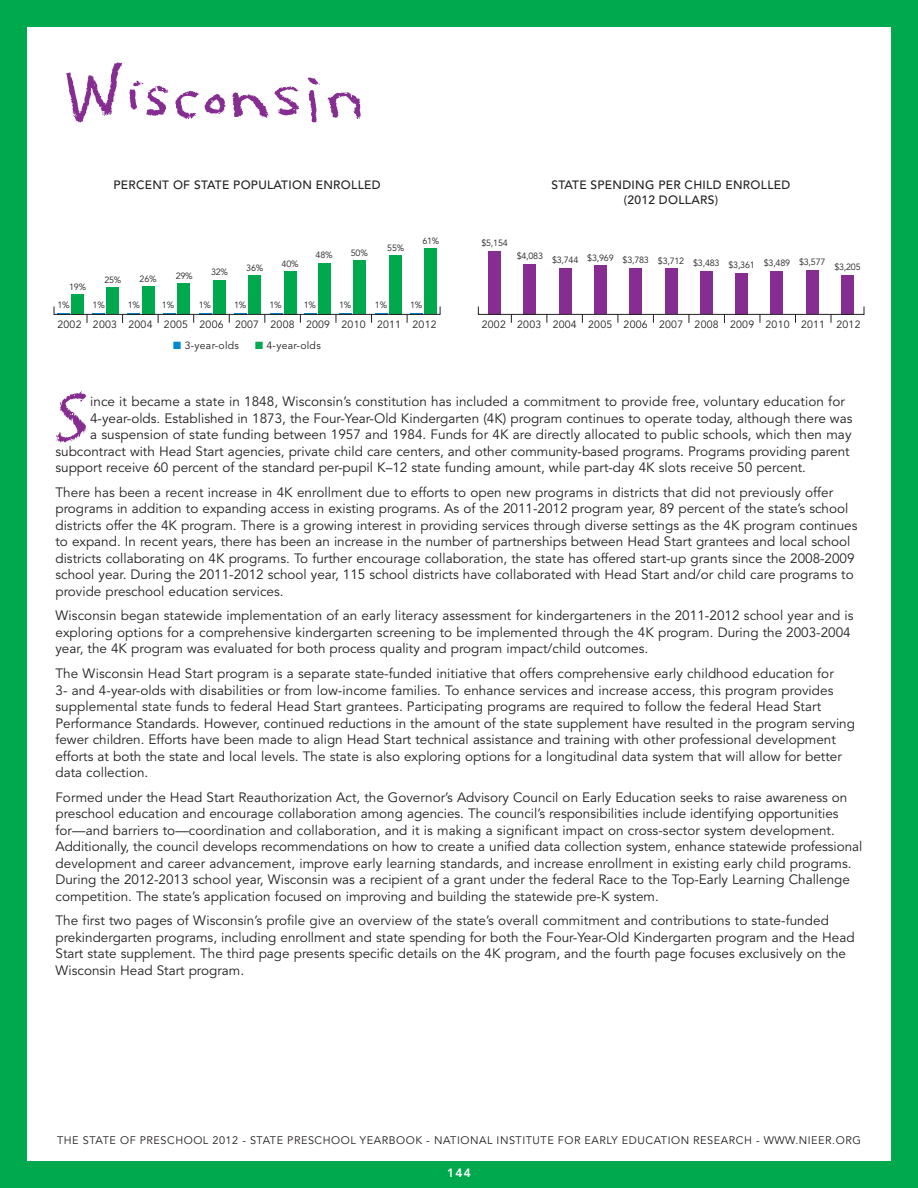
<style>
.page{position:relative;width:918px;height:1188px;background:#00a94e}
.page>*{position:absolute;margin:0;border:0;box-sizing:border-box;transform-origin:0 0}
.t1{font:13.5px/16.5px "Avenir";color:#231f20}
.t2{font:500 12px/15px "Avenir";letter-spacing:.025em;color:#231f20;text-align:center}
.t3{font:800 12px "Avenir";color:#fff}
.t4{font:10.8px "Avenir";letter-spacing:.05em;color:#231f20}
.t5{font:10.5px "Avenir";letter-spacing:.025em;color:#231f20}
.t6{font:9px "Avenir";letter-spacing:-.025em;color:#231f20}
.s1{color:#0089cf}
.s2{color:#00a94e}
</style>
<div class="page">
<div style="left:27px;top:27px;width:864px;height:1134px;background:#fff"></div>
<svg style="left:129px;top:81px;width:39px;height:35px"></svg>
<svg style="left:308px;top:77px;width:12px;height:45px"></svg>
<svg style="left:328px;top:91px;width:33px;height:28px"></svg>
<svg style="left:66px;top:62px;width:56px;height:61px"></svg>
<svg style="left:232px;top:86px;width:67px;height:32px"></svg>
<svg style="left:175px;top:91px;width:51px;height:28px"></svg>
<div style="left:488px;top:251px;width:13px;height:63px;background:#862d91"></div>
<div style="left:524px;top:264px;width:12px;height:50px;background:#862d91"></div>
<div style="left:559px;top:268px;width:12px;height:46px;background:#862d91"></div>
<div style="left:594px;top:266px;width:13px;height:48px;background:#862d91"></div>
<div style="left:630px;top:268px;width:12px;height:46px;background:#862d91"></div>
<div style="left:665px;top:269px;width:12px;height:45px;background:#862d91"></div>
<div style="left:700px;top:272px;width:13px;height:42px;background:#862d91"></div>
<div style="left:735px;top:273px;width:13px;height:41px;background:#862d91"></div>
<div style="left:771px;top:271px;width:12px;height:43px;background:#862d91"></div>
<div style="left:806px;top:270px;width:12px;height:44px;background:#862d91"></div>
<div style="left:841px;top:275px;width:13px;height:39px;background:#862d91"></div>
<svg style="left:56px;top:391px;width:30px;height:52px"></svg>
<div style="left:71px;top:294px;width:13px;height:20px;background:#00a94e"></div>
<div style="left:107px;top:287px;width:12px;height:27px;background:#00a94e"></div>
<svg style="left:122px;top:315px;width:2px;height:8px"></svg>
<div style="left:142px;top:286px;width:12px;height:28px;background:#00a94e"></div>
<div style="left:177px;top:283px;width:13px;height:31px;background:#00a94e"></div>
<svg style="left:193px;top:315px;width:2px;height:8px"></svg>
<div style="left:213px;top:280px;width:13px;height:34px;background:#00a94e"></div>
<div style="left:249px;top:276px;width:12px;height:38px;background:#00a94e"></div>
<div style="left:284px;top:271px;width:12px;height:43px;background:#00a94e"></div>
<div style="left:318px;top:263px;width:12px;height:51px;background:#00a94e"></div>
<div style="left:353px;top:260px;width:13px;height:54px;background:#00a94e"></div>
<div style="left:390px;top:255px;width:12px;height:59px;background:#00a94e"></div>
<div style="left:425px;top:249px;width:12px;height:65px;background:#00a94e"></div>
<div style="left:54px;top:306px;width:386px;height:9px;border:1px solid #231f20"></div>
<div style="left:478px;top:306px;width:386px;height:9px;border:1px solid #231f20"></div>
<p class="t2" style="left:113px;top:178px;width:269px">PERCENT OF STATE POPULATION ENROLLED</p>
<p class="t6" style="left:69px;top:283px;width:19px">19%</p>
<p class="t6" style="left:104px;top:276px;width:19px">25%</p>
<p class="t6" style="left:140px;top:275px;width:19px">26%</p>
<p class="t6" style="left:176px;top:272px;width:19px">29%</p>
<p class="t6" style="left:211px;top:269px;width:19px">32%</p>
<p class="t6" style="left:246px;top:264px;width:19px">36%</p>
<p class="t6" style="left:282px;top:260px;width:19px">40%</p>
<p class="t6" style="left:316px;top:251px;width:19px">48%</p>
<p class="t6" style="left:351px;top:249px;width:19px">50%</p>
<p class="t6" style="left:387px;top:244px;width:19px">55%</p>
<p class="t6" style="left:422px;top:237px;width:19px">61%</p>
<p class="t6" style="left:57px;top:302px;width:14px">1%</p>
<p class="t6" style="left:93px;top:302px;width:14px">1%</p>
<p class="t6" style="left:128px;top:302px;width:14px">1%</p>
<p class="t6" style="left:162px;top:302px;width:14px">1%</p>
<p class="t6" style="left:199px;top:302px;width:14px">1%</p>
<p class="t6" style="left:234px;top:302px;width:14px">1%</p>
<p class="t6" style="left:269px;top:302px;width:14px">1%</p>
<p class="t6" style="left:304px;top:302px;width:14px">1%</p>
<p class="t6" style="left:339px;top:302px;width:14px">1%</p>
<p class="t6" style="left:375px;top:302px;width:14px">1%</p>
<p class="t6" style="left:410px;top:302px;width:14px">1%</p>
<p class="t5" style="left:57px;top:320px;width:381px">2002 2003 2004 2005 2006 2007 2008 2009 2010 2011 2012</p>
<p class="t5" style="left:173px;top:342px;width:67px"><span class="s1">■</span> 3-year-olds</p>
<p class="t5" style="left:255px;top:342px;width:67px"><span class="s2">■</span> 4-year-olds</p>
<p class="t2" style="left:551px;top:178px;width:240px">STATE SPENDING PER CHILD ENROLLED (2012 DOLLARS)</p>
<p class="t6" style="left:481px;top:239px;width:28px">$5,154</p>
<p class="t6" style="left:517px;top:252px;width:28px">$4,083</p>
<p class="t6" style="left:552px;top:258px;width:275px">$3,744 $3,969 $3,783 $3,712 $3,483 $3,361 $3,489 $3,577</p>
<p class="t6" style="left:834px;top:263px;width:28px">$3,205</p>
<p class="t5" style="left:482px;top:320px;width:380px">2002 2003 2004 2005 2006 2007 2008 2009 2010 2011 2012</p>
<p class="t1" style="left:90px;top:394px;width:756px">ince it became a state in 1848, Wisconsin’s constitution has included a commitment to provide free, voluntary education for</p>
<p class="t1" style="left:90px;top:411px;width:764px">4-year-olds. Established in 1873, the Four-Year-Old Kindergarten (4K) program continues to operate today, although there was</p>
<p class="t1" style="left:90px;top:427px;width:763px">a suspension of state funding between 1957 and 1984. Funds for 4K are directly allocated to public schools, which then may</p>
<p class="t1" style="left:56px;top:444px;width:796px">subcontract with Head Start agencies, private child care centers, and other community-based programs. Programs providing parent</p>
<p class="t1" style="left:56px;top:460px;width:752px">support receive 60 percent of the standard per-pupil K–12 state funding amount, while part-day 4K slots receive 50 percent.</p>
<p class="t1" style="left:56px;top:485px;width:803px">There has been a recent increase in 4K enrollment due to efforts to open new programs in districts that did not previously offer programs in addition to expanding access in existing programs. As of the 2011-2012 program year, 89 percent of the state’s school districts offer the 4K program. There is a growing interest in providing services through diverse settings as the 4K program continues to expand. In recent years, there has been an increase in the number of partnerships between Head Start grantees and local school districts collaborating on 4K programs. To further encourage collaboration, the state has offered start-up grants since the 2008-2009 school year. During the 2011-2012 school year, 115 school districts have collaborated with Head Start and/or child care programs to provide preschool education services.</p>
<p class="t1" style="left:56px;top:609px;width:800px">Wisconsin began statewide implementation of an early literacy assessment for kindergarteners in the 2011-2012 school year and is exploring options for a comprehensive kindergarten screening to be implemented through the 4K program. During the 2003-2004 year, the 4K program was evaluated for both process quality and program impact/child outcomes.</p>
<p class="t1" style="left:56px;top:666px;width:801px">The Wisconsin Head Start program is a separate state-funded initiative that offers comprehensive early childhood education for<br>3- and 4-year-olds with disabilities or from low-income families. To enhance services and increase access, this program provides supplemental state funds to federal Head Start grantees. Participating programs are required to follow the federal Head Start Performance Standards. However, continued reductions in the amount of the state supplement have resulted in the program serving fewer children. Efforts have been made to align Head Start technical assistance and training with other professional development efforts at both the state and local levels. The state is also exploring options for a longitudinal data system that will allow for better data collection.</p>
<p class="t1" style="left:56px;top:790px;width:808px">Formed under the Head Start Reauthorization Act, the Governor’s Advisory Council on Early Education seeks to raise awareness on preschool education and encourage collaboration among agencies. The council’s responsibilities include identifying opportunities for—and barriers to—coordination and collaboration, and it is making a significant impact on cross-sector system development.<br>Additionally, the council develops recommendations on how to create a unified data collection system, enhance statewide professional development and career advancement, improve early learning standards, and increase enrollment in existing early child programs.<br>During the 2012-2013 school year, Wisconsin was a recipient of a grant under the federal Race to the Top-Early Learning Challenge competition. The state’s application focused on improving and building the statewide pre-K system.</p>
<p class="t1" style="left:56px;top:913px;width:801px">The first two pages of Wisconsin’s profile give an overview of the state’s overall commitment and contributions to state-funded prekindergarten programs, including enrollment and state spending for both the Four-Year-Old Kindergarten program and the Head Start state supplement. The third page presents specific details on the 4K program, and the fourth page focuses exclusively on the Wisconsin Head Start program.</p>
<p class="t4" style="left:57px;top:1136px;width:805px">THE STATE OF PRESCHOOL 2012 - STATE PRESCHOOL YEARBOOK - NATIONAL INSTITUTE FOR EARLY EDUCATION RESEARCH - WWW.NIEER.ORG</p>
<p class="t3" style="left:447px;top:1168px;width:25px">144</p>
</div>
